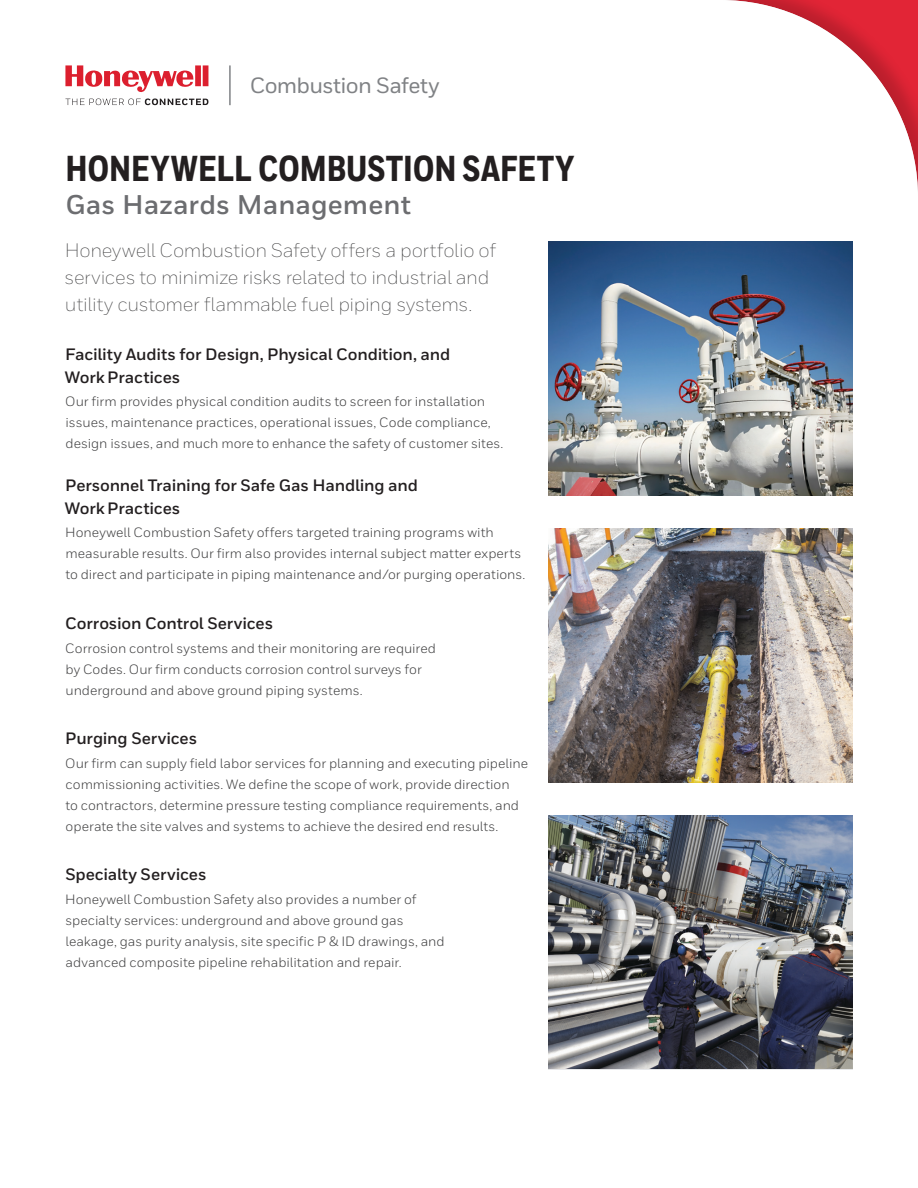
<style>
.page{position:relative;width:918px;height:1188px;background:#fff}
.page>*{position:absolute;margin:0;border:0;box-sizing:border-box;transform-origin:0 0}
.Datasheet__Title_1{font:800 36px "Honeywell Cond";color:#231f20}
.Datasheet__Title_2_1{font:700 27px "Honeywell Sans";color:#6c6d70}
.t1{font:500 22.05px "Honeywell Sans";letter-spacing:-.03em;color:#808285}
.Body__9_14_pt{font:300 19.5px/27px "Honeywell Sans";letter-spacing:-.015em;color:#3e3e3f}
.Heading_2__11_15{font:700 16.5px/22.5px "Honeywell Sans";letter-spacing:-.01em;color:#231f20}
.Body__9_14_pt-2{font:13.5px/21px "Honeywell Sans";color:#3e3e3f}
</style>
<div class="page">
<svg style="left:65px;top:65px;width:143px;height:27px"></svg>
<svg style="left:65px;top:98px;width:143px;height:7px"></svg>
<hr style="left:229px;top:65px;width:2px;height:40px;background:#808285">
<img style="left:549px;top:815px;width:304px;height:254px">
<img style="left:549px;top:529px;width:304px;height:254px">
<img style="left:549px;top:242px;width:304px;height:254px">
<p class="t1" style="left:250px;top:72px;width:191px">Combustion Safety</p>
<p class="Datasheet__Title_1" style="left:65px;top:147px;width:511px">HONEYWELL COMBUSTION SAFETY</p>
<p class="Datasheet__Title_2_1" style="left:65px;top:188px;width:347px">Gas Hazards Management</p>
<p class="Body__9_14_pt" style="left:65px;top:236px;width:433px">Honeywell Combustion Safety offers a portfolio of services to minimize risks related to industrial and utility customer flammable fuel piping systems.</p>
<p class="Heading_2__11_15" style="left:65px;top:344px;width:387px">Facility Audits for Design, Physical Condition, and<br>Work Practices</p>
<p class="Body__9_14_pt-2" style="left:65px;top:391px;width:440px">Our firm provides physical condition audits to screen for installation issues, maintenance practices, operational issues, Code compliance, design issues, and much more to enhance the safety of customer sites.</p>
<p class="Heading_2__11_15" style="left:65px;top:475px;width:355px">Personnel Training for Safe Gas Handling and<br>Work Practices</p>
<p class="Body__9_14_pt-2" style="left:65px;top:522px;width:462px">Honeywell Combustion Safety offers targeted training programs with measurable results. Our firm also provides internal subject matter experts to direct and participate in piping maintenance and/or purging operations.</p>
<p class="Heading_2__11_15" style="left:65px;top:612px;width:210px">Corrosion Control Services</p>
<p class="Body__9_14_pt-2" style="left:65px;top:637px;width:372px">Corrosion control systems and their monitoring are required by Codes. Our firm conducts corrosion control surveys for underground and above ground piping systems.</p>
<p class="Heading_2__11_15" style="left:65px;top:727px;width:134px">Purging Services</p>
<p class="Body__9_14_pt-2" style="left:65px;top:753px;width:464px">Our firm can supply field labor services for planning and executing pipeline commissioning activities. We define the scope of work, provide direction<br>to contractors, determine pressure testing compliance requirements, and operate the site valves and systems to achieve the desired end results.</p>
<p class="Heading_2__11_15" style="left:65px;top:864px;width:143px">Specialty Services</p>
<p class="Body__9_14_pt-2" style="left:65px;top:889px;width:381px">Honeywell Combustion Safety also provides a number of specialty services: underground and above ground gas leakage, gas purity analysis, site specific P &amp; ID drawings, and advanced composite pipeline rehabilitation and repair.</p>
</div>
